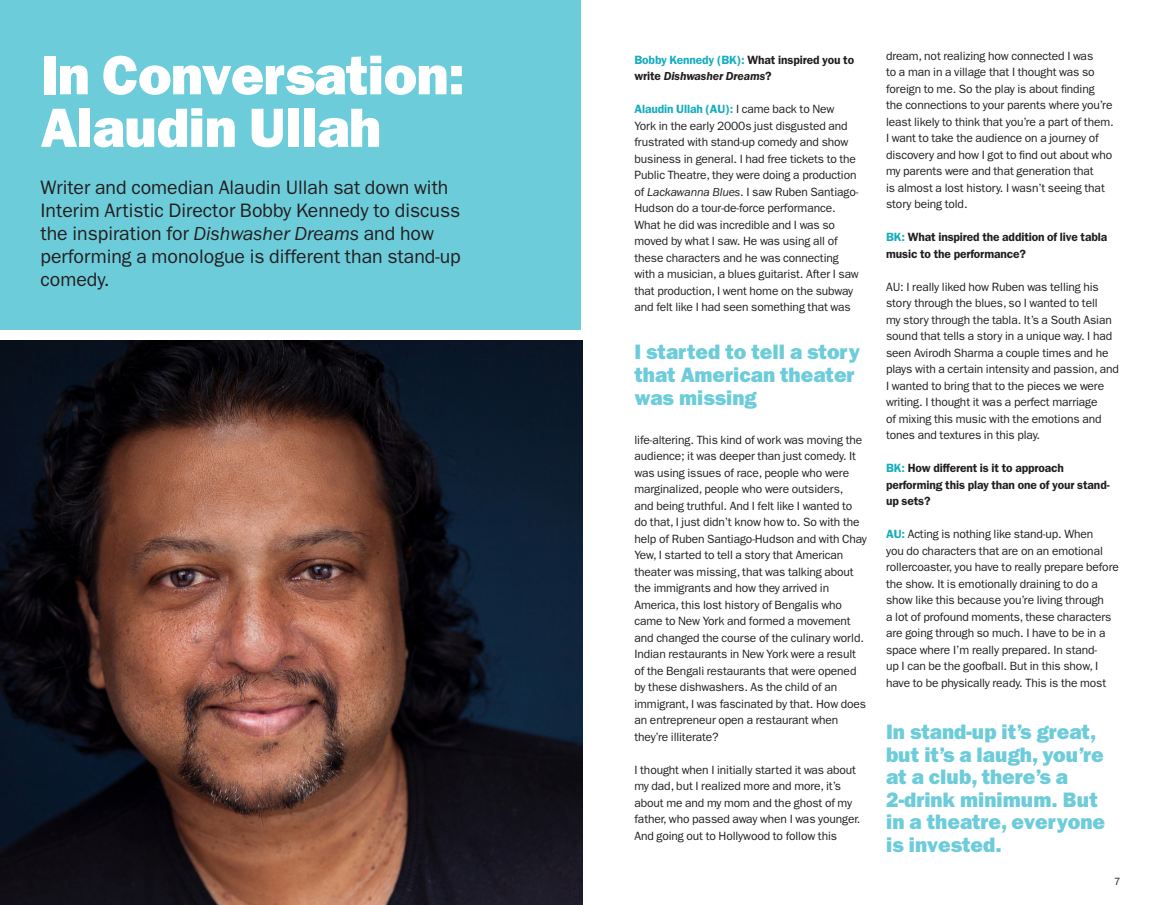
<style>
.page{position:relative;width:1161px;height:905px;background:#fff}
.page>*{position:absolute;margin:0;border:0;box-sizing:border-box;transform-origin:0 0}
.t1{font:800 55.5px/52.5px "Franklin Gothic";letter-spacing:-.01em;color:#fff}
.t2{font:800 21px/22.5px "Franklin Gothic";color:#6dccda}
.t3{font:19.5px/23px "Franklin Gothic";color:#231f20}
.t4{font:12px/16.5px "Franklin Gothic";letter-spacing:-.01em;color:#231f20}
.t5{font:600 12px/16.5px "Franklin Gothic";letter-spacing:-.01em;color:#231f20}
.t6{font:10.5px "Franklin Gothic";color:#231f20}
.s1{font-style:italic}
.s2{color:#14adbe}
.s3{font-weight:600;color:#14adbe}
</style>
<div class="page">
<div style="left:0;top:0;width:581px;height:329px;background:#6dccda"></div>
<img style="left:0;top:340px;width:583px;height:564px">
<p class="t1" style="left:40px;top:49px;width:426px">In Conversation:<br>Alaudin Ullah</p>
<p class="t3" style="left:40px;top:176px;width:422px">Writer and comedian Alaudin Ullah sat down with Interim Artistic Director Bobby Kennedy to discuss the inspiration for <span class="s1">Dishwasher Dreams</span> and how performing a monologue is different than stand-up comedy.</p>
<p class="t5" style="left:634px;top:51px;width:221px"><span class="s2">Bobby Kennedy (BK):</span> What inspired you to write <span class="s1">Dishwasher Dreams</span>?</p>
<p class="t4" style="left:634px;top:101px;width:226px"><span class="s3">Alaudin Ullah (AU):</span> I came back to New York in the early 2000s just disgusted and frustrated with stand-up comedy and show business in general. I had free tickets to the Public Theatre, they were doing a production of <span class="s1">Lackawanna Blues</span>. I saw Ruben Santiago-Hudson do a tour-de-force performance.<br>What he did was incredible and I was so moved by what I saw. He was using all of these characters and he was connecting with a musician, a blues guitarist. After I saw that production, I went home on the subway and felt like I had seen something that was</p>
<p class="t2" style="left:634px;top:341px;width:227px">I started to tell a story that American theater was missing</p>
<p class="t4" style="left:634px;top:431px;width:234px">life-altering. This kind of work was moving the audience; it was deeper than just comedy. It was using issues of race, people who were marginalized, people who were outsiders,<br>and being truthful. And I felt like I wanted to do that, I just didn’t know how to. So with the help of Ruben Santiago-Hudson and with Chay Yew, I started to tell a story that American theater was missing, that was talking about the immigrants and how they arrived in America, this lost history of Bengalis who came to New York and formed a movement and changed the course of the culinary world.<br>Indian restaurants in New York were a result of the Bengali restaurants that were opened by these dishwashers. As the child of an immigrant, I was fascinated by that. How does an entrepreneur open a restaurant when they’re illiterate?</p>
<p class="t4" style="left:634px;top:761px;width:228px">I thought when I initially started it was about my dad, but I realized more and more, it’s about me and my mom and the ghost of my father, who passed away when I was younger.<br>And going out to Hollywood to follow this</p>
<p class="t4" style="left:886px;top:47px;width:229px">dream, not realizing how connected I was<br>to a man in a village that I thought was so foreign to me. So the play is about finding the connections to your parents where you’re least likely to think that you’re a part of them.<br>I want to take the audience on a journey of discovery and how I got to find out about who my parents were and that generation that<br>is almost a lost history. I wasn’t seeing that story being told.</p>
<p class="t5" style="left:886px;top:229px;width:223px"><span class="s2">BK:</span> What inspired the addition of live tabla music to the performance?</p>
<p class="t4" style="left:886px;top:278px;width:234px">AU: I really liked how Ruben was telling his story through the blues, so I wanted to tell<br>my story through the tabla. It’s a South Asian sound that tells a story in a unique way. I had seen Avirodh Sharma a couple times and he plays with a certain intensity and passion, and I wanted to bring that to the pieces we were writing. I thought it was a perfect marriage<br>of mixing this music with the emotions and tones and textures in this play.</p>
<p class="t5" style="left:886px;top:460px;width:225px"><span class="s2">BK:</span> How different is it to approach performing this play than one of your stand&shy;up sets?</p>
<p class="t4" style="left:886px;top:526px;width:234px"><span class="s3">AU:</span> Acting is nothing like stand-up. When<br>you do characters that are on an emotional rollercoaster, you have to really prepare before the show. It is emotionally draining to do a show like this because you’re living through<br>a lot of profound moments, these characters are going through so much. I have to be in a space where I’m really prepared. In stand-<br>up I can be the goofball. But in this show, I have to be physically ready. This is the most</p>
<p class="t2" style="left:886px;top:720px;width:221px">In stand-up it’s great, but it’s a laugh, you’re at a club, there’s a<br>2-drink minimum. But in a theatre, everyone is invested.</p>
<p class="t6" style="left:1114px;top:875px;width:8px">7</p>
</div>
